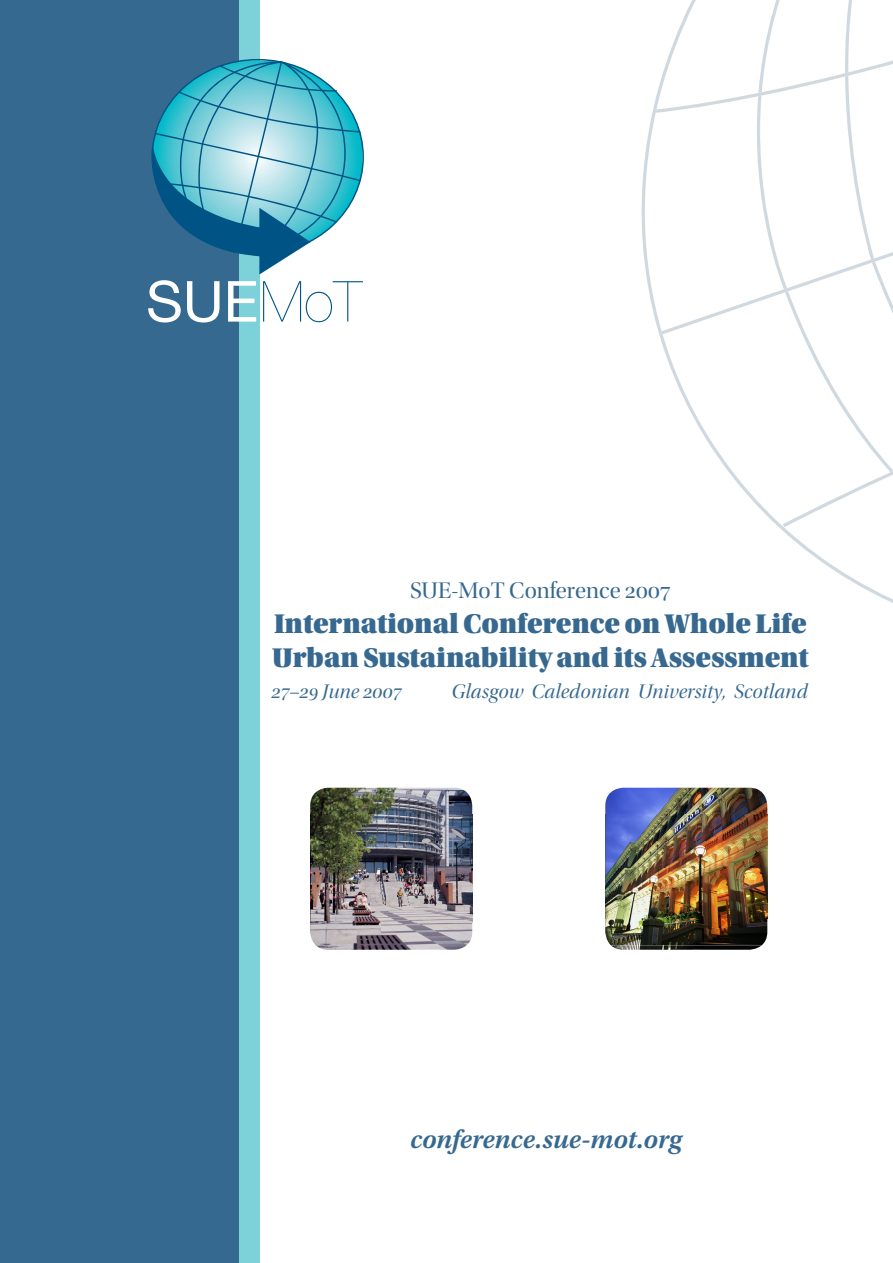
<style>
.page{position:relative;width:893px;height:1263px;background:#fff}
.page>*{position:absolute;margin:0;border:0;box-sizing:border-box;transform-origin:0 0}
.t1{font:28.5px/34.2px "Utopia Std Black Headline";color:#366890}
.t2{font:italic 600 27px "Utopia Std";letter-spacing:-.005em;color:#376990}
.t3{font:23.55px "Utopia Std Disp";color:#366890}
.t4{font:20.4px "Utopia Std Disp It";letter-spacing:.005em;color:#366890}
</style>
<div class="page">
<div style="left:238px;top:0;width:22px;height:1263px;background:#7dd1d9"></div>
<div style="left:0;top:0;width:238px;height:1263px;background:#36698f"></div>
<svg style="left:148px;top:280px;width:108px;height:42px"></svg>
<svg style="left:263px;top:281px;width:100px;height:41px"></svg>
<svg style="left:151px;top:59px;width:213px;height:215px"></svg>
<svg style="left:641px;top:103px;width:14px;height:215px"></svg>
<svg style="left:655px;top:0;width:238px;height:603px"></svg>
<img style="left:310px;top:788px;width:162px;height:162px">
<img style="left:605px;top:788px;width:162px;height:157px">
<img style="left:611px;top:945px;width:150px;height:5px">
<p class="t3" style="left:410px;top:578px;width:262px">SUE-MoT Conference 2007</p>
<p class="t1" style="left:272px;top:607px;width:538px">International Conference on Whole Life<br>Urban Sustainability and its Assessment</p>
<p class="t4" style="left:272px;top:681px;width:131px">27–29 June 2007</p>
<p class="t4" style="left:451px;top:681px;width:358px">Glasgow Caledonian University, Scotland</p>
<p class="t2" style="left:410px;top:1124px;width:273px">conference.sue-mot.org</p>
</div>
